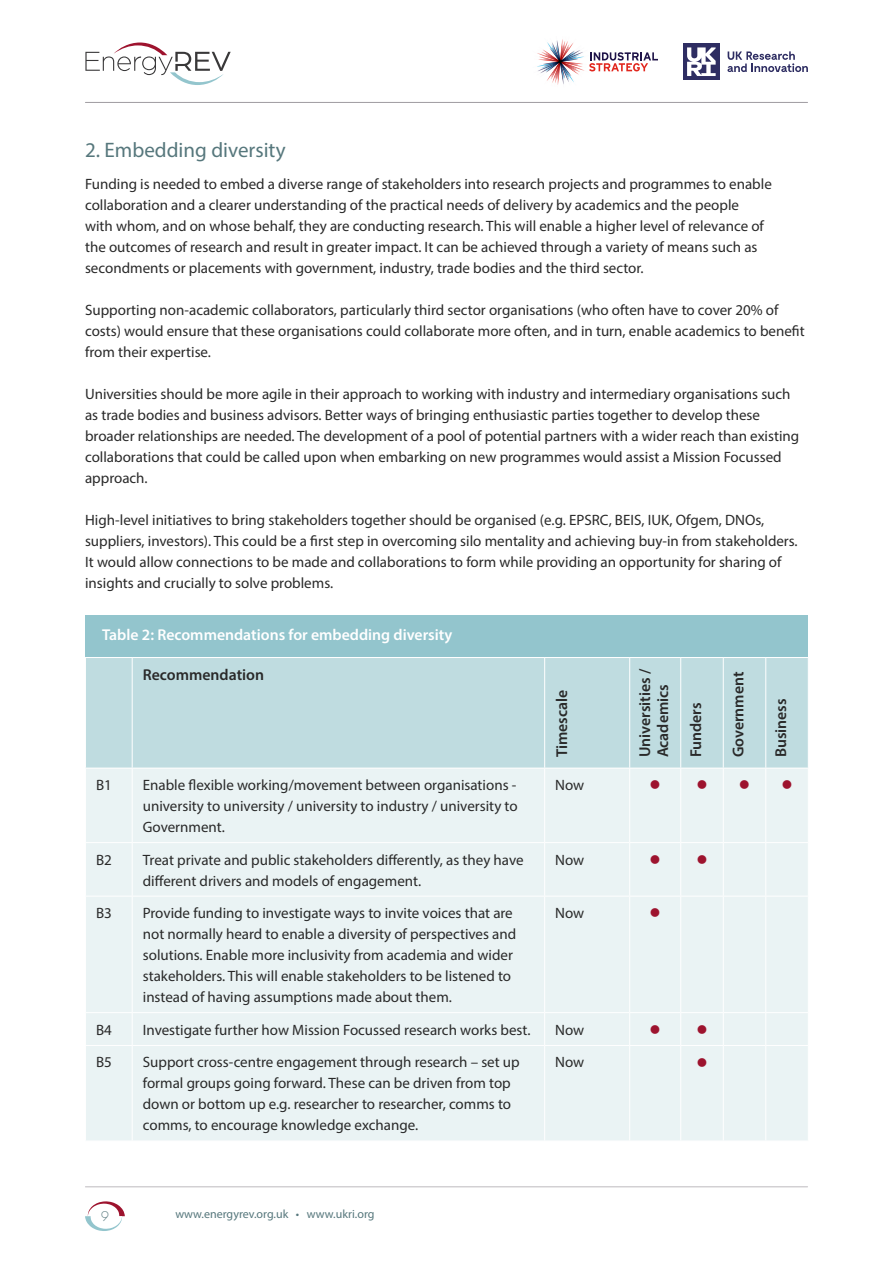
<style>
.page{position:relative;width:893px;height:1263px;background:#fff}
.page>*{position:absolute;margin:0;border:0;box-sizing:border-box;transform-origin:0 0}
.subhead{font:21px "Myriad Pro";color:#56777c}
.table-head{font:600 15.75px/18px "Myriad Pro";color:#292929}
.box-table-head{font:600 15.75px "Myriad Pro";color:#fff}
.t1{font:15px/21px "Myriad Pro";color:#292929}
.t2{font:15px "Wingdings";color:#9d132e}
.t3{font:300 15px "Arboria";color:#56777c}
.t4{font:12px "Myriad Pro";color:#56777c}
</style>
<div class="page">
<svg style="left:85px;top:1201px;width:40px;height:30px"></svg>
<svg style="left:85px;top:43px;width:146px;height:42px"></svg>
<hr style="left:85px;top:102px;width:722px;height:1px;background:#9e9ba1">
<hr style="left:85px;top:1186px;width:722px;height:1px;background:#bdbabf">
<svg style="left:727px;top:51px;width:81px;height:21px"></svg>
<div style="left:683px;top:43px;width:37px;height:37px;background:#2e2d62"></div>
<svg style="left:687px;top:47px;width:29px;height:29px"></svg>
<svg style="left:537px;top:39px;width:121px;height:46px"></svg>
<div style="left:85px;top:615px;width:723px;height:42px;background:#93c5cd"></div>
<div style="left:86px;top:658px;width:722px;height:110px;background:#bfdce0"></div>
<div style="left:86px;top:769px;width:722px;height:371px;background:#eaf3f4"></div>
<hr style="left:132px;top:658px;width:1px;height:110px;background:#fff">
<hr style="left:544px;top:658px;width:1px;height:110px;background:#fff">
<hr style="left:629px;top:658px;width:1px;height:110px;background:#fff">
<hr style="left:680px;top:658px;width:1px;height:110px;background:#fff">
<hr style="left:723px;top:658px;width:1px;height:110px;background:#fff">
<hr style="left:765px;top:658px;width:1px;height:110px;background:#fff">
<hr style="left:132px;top:768px;width:1px;height:74px;background:#fff">
<hr style="left:544px;top:768px;width:1px;height:74px;background:#fff">
<hr style="left:629px;top:768px;width:1px;height:74px;background:#fff">
<hr style="left:680px;top:768px;width:1px;height:74px;background:#fff">
<hr style="left:723px;top:768px;width:1px;height:74px;background:#fff">
<hr style="left:765px;top:768px;width:1px;height:74px;background:#fff">
<hr style="left:85px;top:842px;width:47px;height:1px;background:#fff">
<hr style="left:132px;top:842px;width:413px;height:1px;background:#fff">
<hr style="left:132px;top:843px;width:1px;height:53px;background:#fff">
<hr style="left:545px;top:842px;width:85px;height:1px;background:#fff">
<hr style="left:544px;top:843px;width:1px;height:53px;background:#fff">
<hr style="left:630px;top:842px;width:51px;height:1px;background:#fff">
<hr style="left:629px;top:843px;width:1px;height:53px;background:#fff">
<hr style="left:681px;top:842px;width:42px;height:1px;background:#fff">
<hr style="left:680px;top:843px;width:1px;height:53px;background:#fff">
<hr style="left:723px;top:842px;width:43px;height:1px;background:#fff">
<hr style="left:723px;top:843px;width:1px;height:53px;background:#fff">
<hr style="left:766px;top:842px;width:43px;height:1px;background:#fff">
<hr style="left:765px;top:843px;width:1px;height:53px;background:#fff">
<hr style="left:85px;top:896px;width:47px;height:1px;background:#fff">
<hr style="left:132px;top:896px;width:413px;height:1px;background:#fff">
<hr style="left:132px;top:896px;width:1px;height:116px;background:#fff">
<hr style="left:545px;top:896px;width:85px;height:1px;background:#fff">
<hr style="left:544px;top:896px;width:1px;height:116px;background:#fff">
<hr style="left:630px;top:896px;width:51px;height:1px;background:#fff">
<hr style="left:629px;top:896px;width:1px;height:116px;background:#fff">
<hr style="left:681px;top:896px;width:42px;height:1px;background:#fff">
<hr style="left:680px;top:896px;width:1px;height:116px;background:#fff">
<hr style="left:723px;top:896px;width:43px;height:1px;background:#fff">
<hr style="left:723px;top:896px;width:1px;height:116px;background:#fff">
<hr style="left:766px;top:896px;width:43px;height:1px;background:#fff">
<hr style="left:765px;top:896px;width:1px;height:116px;background:#fff">
<hr style="left:85px;top:1012px;width:47px;height:1px;background:#fff">
<hr style="left:132px;top:1012px;width:413px;height:1px;background:#fff">
<hr style="left:132px;top:1013px;width:1px;height:32px;background:#fff">
<hr style="left:545px;top:1012px;width:85px;height:1px;background:#fff">
<hr style="left:544px;top:1013px;width:1px;height:32px;background:#fff">
<hr style="left:630px;top:1012px;width:51px;height:1px;background:#fff">
<hr style="left:629px;top:1013px;width:1px;height:32px;background:#fff">
<hr style="left:681px;top:1012px;width:42px;height:1px;background:#fff">
<hr style="left:680px;top:1013px;width:1px;height:32px;background:#fff">
<hr style="left:723px;top:1012px;width:43px;height:1px;background:#fff">
<hr style="left:723px;top:1013px;width:1px;height:32px;background:#fff">
<hr style="left:766px;top:1012px;width:43px;height:1px;background:#fff">
<hr style="left:765px;top:1013px;width:1px;height:32px;background:#fff">
<hr style="left:85px;top:1045px;width:47px;height:1px;background:#fff">
<hr style="left:132px;top:1045px;width:413px;height:1px;background:#fff">
<hr style="left:132px;top:1046px;width:1px;height:94px;background:#fff">
<hr style="left:545px;top:1045px;width:85px;height:1px;background:#fff">
<hr style="left:544px;top:1046px;width:1px;height:94px;background:#fff">
<hr style="left:630px;top:1045px;width:51px;height:1px;background:#fff">
<hr style="left:629px;top:1046px;width:1px;height:94px;background:#fff">
<hr style="left:681px;top:1045px;width:42px;height:1px;background:#fff">
<hr style="left:680px;top:1046px;width:1px;height:94px;background:#fff">
<hr style="left:723px;top:1045px;width:43px;height:1px;background:#fff">
<hr style="left:723px;top:1046px;width:1px;height:94px;background:#fff">
<hr style="left:766px;top:1045px;width:43px;height:1px;background:#fff">
<hr style="left:765px;top:1046px;width:1px;height:94px;background:#fff">
<p class="subhead" style="left:85px;top:137px;width:202px">2. Embedding diversity</p>
<p class="t1" style="left:85px;top:173px;width:688px">Funding is needed to embed a diverse range of stakeholders into research projects and programmes to enable collaboration and a clearer understanding of the practical needs of delivery by academics and the people<br>with whom, and on whose behalf, they are conducting research. This will enable a higher level of relevance of the outcomes of research and result in greater impact. It can be achieved through a variety of means such as secondments or placements with government, industry, trade bodies and the third sector.</p>
<p class="t1" style="left:85px;top:299px;width:721px">Supporting non-academic collaborators, particularly third sector organisations (who often have to cover 20% of costs) would ensure that these organisations could collaborate more often, and in turn, enable academics to benefit from their expertise.</p>
<p class="t1" style="left:85px;top:383px;width:716px">Universities should be more agile in their approach to working with industry and intermediary organisations such as trade bodies and business advisors. Better ways of bringing enthusiastic parties together to develop these broader relationships are needed. The development of a pool of potential partners with a wider reach than existing collaborations that could be called upon when embarking on new programmes would assist a Mission Focussed approach.</p>
<p class="t1" style="left:85px;top:509px;width:714px">High-level initiatives to bring stakeholders together should be organised (e.g. EPSRC, BEIS, IUK, Ofgem, DNOs, suppliers, investors). This could be a first step in overcoming silo mentality and achieving buy-in from stakeholders.<br>It would allow connections to be made and collaborations to form while providing an opportunity for sharing of insights and crucially to solve problems.</p>
<p class="box-table-head" style="left:102px;top:625px;width:352px">Table 2: Recommendations for embedding diversity</p>
<p class="table-head" style="left:143px;top:665px;width:123px">Recommendation</p>
<p class="table-head" style="left:552px;top:757px;width:69px;rotate:-90deg">Timescale</p>
<p class="table-head" style="left:635px;top:757px;width:90px;rotate:-90deg">Universities /<br>Academics</p>
<p class="table-head" style="left:729px;top:757px;width:87px;rotate:-90deg">Government</p>
<p class="table-head" style="left:771px;top:757px;width:60px;rotate:-90deg">Business</p>
<p class="table-head" style="left:686px;top:757px;width:56px;rotate:-90deg">Funders</p>
<p class="t1" style="left:96px;top:774px;width:17px">B1</p>
<p class="t1" style="left:143px;top:774px;width:376px;text-align:justify">Enable flexible working/movement between organisations - university to university / university to industry / university to Government.</p>
<p class="t1" style="left:555px;top:774px;width:31px">Now</p>
<p class="t2" style="left:650px;top:777px;width:13px">●</p>
<p class="t2" style="left:696px;top:777px;width:13px">●</p>
<p class="t2" style="left:739px;top:777px;width:13px">●</p>
<p class="t2" style="left:781px;top:777px;width:13px">●</p>
<p class="t1" style="left:96px;top:849px;width:17px">B2</p>
<p class="t1" style="left:143px;top:849px;width:382px">Treat private and public stakeholders differently, as they have different drivers and models of engagement.</p>
<p class="t1" style="left:555px;top:849px;width:31px">Now</p>
<p class="t2" style="left:650px;top:851px;width:13px">●</p>
<p class="t2" style="left:696px;top:851px;width:13px">●</p>
<p class="t1" style="left:96px;top:902px;width:17px">B3</p>
<p class="t1" style="left:143px;top:902px;width:375px">Provide funding to investigate ways to invite voices that are not normally heard to enable a diversity of perspectives and solutions. Enable more inclusivity from academia and wider stakeholders. This will enable stakeholders to be listened to instead of having assumptions made about them.</p>
<p class="t1" style="left:555px;top:902px;width:31px">Now</p>
<p class="t2" style="left:650px;top:905px;width:13px">●</p>
<p class="t1" style="left:96px;top:1019px;width:17px">B4</p>
<p class="t1" style="left:143px;top:1019px;width:389px">Investigate further how Mission Focussed research works best.</p>
<p class="t1" style="left:555px;top:1019px;width:31px">Now</p>
<p class="t2" style="left:650px;top:1021px;width:13px">●</p>
<p class="t2" style="left:696px;top:1021px;width:13px">●</p>
<p class="t1" style="left:96px;top:1051px;width:17px">B5</p>
<p class="t1" style="left:143px;top:1051px;width:378px">Support cross-centre engagement through research – set up formal groups going forward. These can be driven from top down or bottom up e.g. researcher to researcher, comms to comms, to encourage knowledge exchange.</p>
<p class="t1" style="left:555px;top:1051px;width:31px">Now</p>
<p class="t2" style="left:696px;top:1054px;width:13px">●</p>
<p class="t3" style="left:101px;top:1206px;width:10px">9</p>
<p class="t4" style="left:175px;top:1206px;width:201px">www.energyrev.org.uk • www.ukri.org</p>
</div>
